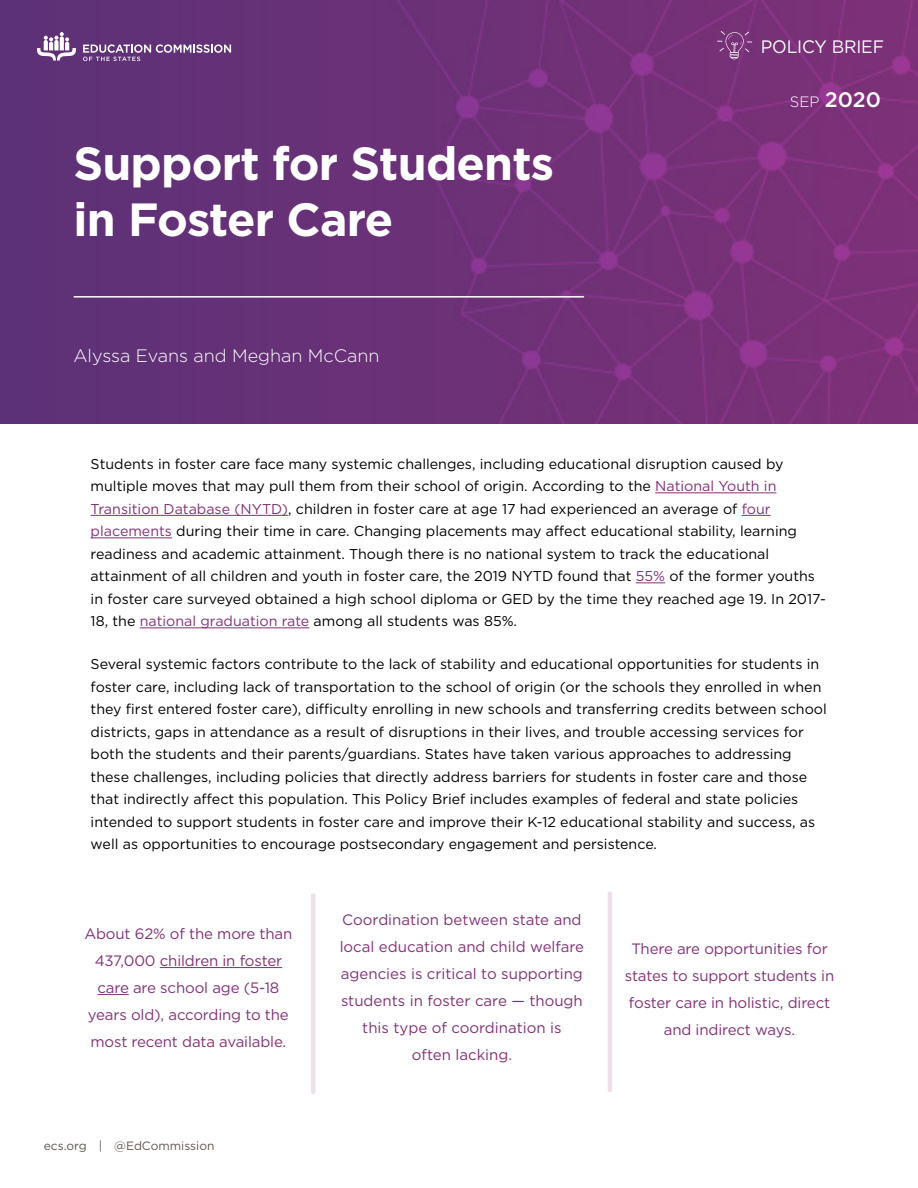
<style>
.page{position:relative;width:918px;height:1188px;background:#fff}
.page>*{position:absolute;margin:0;border:0;box-sizing:border-box;transform-origin:0 0}
.t1{font:700 46.5px/55.8px "Gotham";letter-spacing:-.015em;color:#fff}
.t2{font:500 21px "Gotham";color:#fff}
.t3{font:300 18px "Gotham";color:#fff}
.t4{font:18px "Gotham";letter-spacing:-.01em;color:#fff;scale:.96 1}
.t5{font:15px/27px "Gotham";letter-spacing:-.01em;color:#833177;text-align:center}
.t6{font:14.25px/22.5px "Gotham";color:#000}
.t7{font:12px "Gotham";color:#63554f}
.s1{font-weight:300;font-size:15px}
.s2{color:#833177}
</style>
<div class="page">
<img style="left:0;top:0;width:918px;height:423px">
<svg style="left:717px;top:19px;width:44px;height:40px"></svg>
<hr style="left:74px;top:296px;width:510px;height:2px;background:#fff">
<svg style="left:37px;top:32px;width:39px;height:29px"></svg>
<svg style="left:83px;top:44px;width:148px;height:17px"></svg>
<hr style="left:655px;top:492px;width:121px;height:1px;background:#833177">
<hr style="left:91px;top:515px;width:197px;height:1px;background:#833177">
<svg style="left:742px;top:515px;width:29px;height:1px"></svg>
<hr style="left:91px;top:537px;width:81px;height:1px;background:#833177">
<svg style="left:636px;top:582px;width:29px;height:1px"></svg>
<hr style="left:140px;top:627px;width:169px;height:1px;background:#833177">
<hr style="left:311px;top:896px;width:4px;height:196px;background:#ece0eb">
<hr style="left:608px;top:894px;width:4px;height:196px;background:#ece0eb">
<hr style="left:160px;top:967px;width:122px;height:1px;background:#833177">
<hr style="left:97px;top:994px;width:32px;height:1px;background:#833177">
<p class="t4" style="left:761px;top:35px;width:130px">POLICY BRIEF</p>
<h1 class="t1" style="left:73px;top:136px;width:482px">Support for Students in Foster Care</h1>
<p class="t3" style="left:73px;top:344px;width:308px">Alyssa Evans and Meghan McCann</p>
<h2 class="t2" style="left:790px;top:86px;width:93px"><span class="s1">SEP</span> 2020</h2>
<p class="t6" style="left:91px;top:452px;width:737px">Students in foster care face many systemic challenges, including educational disruption caused by multiple moves that may pull them from their school of origin. According to the <span class="s2">National Youth in Transition Database (NYTD)</span>, children in foster care at age 17 had experienced an average of <span class="s2">four placements</span> during their time in care. Changing placements may affect educational stability, learning readiness and academic attainment. Though there is no national system to track the educational attainment of all children and youth in foster care, the 2019 NYTD found that <span class="s2">55%</span> of the former youths in foster care surveyed obtained a high school diploma or GED by the time they reached age 19. In 2017- 18, the <span class="s2">national graduation rate</span> among all students was 85%.</p>
<p class="t6" style="left:91px;top:653px;width:738px">Several systemic factors contribute to the lack of stability and educational opportunities for students in foster care, including lack of transportation to the school of origin (or the schools they enrolled in when they first entered foster care), difficulty enrolling in new schools and transferring credits between school districts, gaps in attendance as a result of disruptions in their lives, and trouble accessing services for both the students and their parents/guardians. States have taken various approaches to addressing these challenges, including policies that directly address barriers for students in foster care and those that indirectly affect this population. This Policy Brief includes examples of federal and state policies intended to support students in foster care and improve their K-12 educational stability and success, as well as opportunities to encourage postsecondary engagement and persistence.</p>
<p class="t5" style="left:84px;top:920px;width:209px">About 62% of the more than<br>437,000 children in foster care are school age (5-18 years old), according to the most recent data available.</p>
<p class="t7" style="left:44px;top:1138px;width:172px">ecs.org | @EdCommission</p>
<p class="t7" style="left:40px;top:1141px;width:172px">ecs.org | @EdCommission</p>
<p class="t5" style="left:340px;top:905px;width:246px">Coordination between state and local education and child welfare agencies is critical to supporting students in foster care — though this type of coordination is<br>often lacking.</p>
<p class="t5" style="left:625px;top:935px;width:211px">There are opportunities for states to support students in foster care in holistic, direct and indirect ways.</p>
</div>
